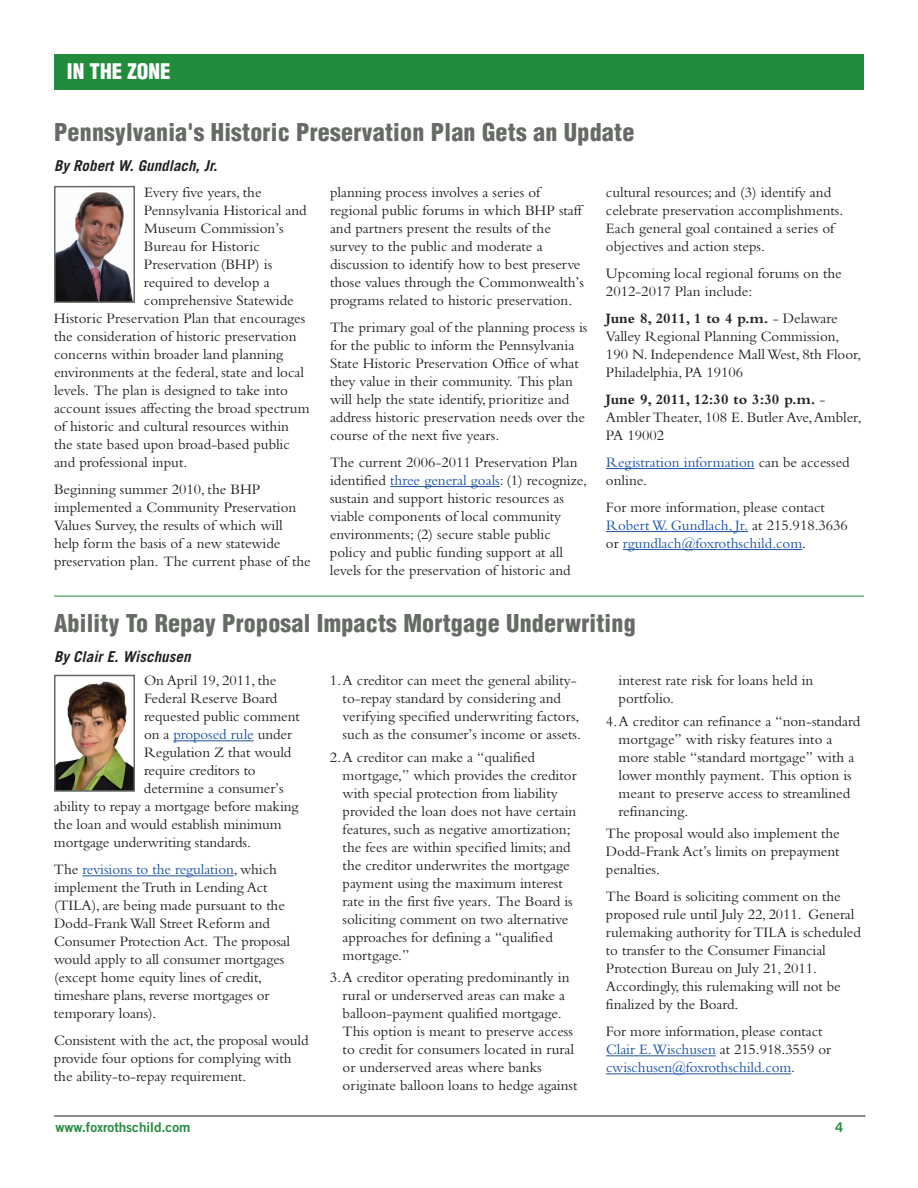
<style>
.page{position:relative;width:918px;height:1188px;background:#fff}
.page>*{position:absolute;margin:0;border:0;box-sizing:border-box;transform-origin:0 0}
.t1{font:900 condensed 24px "Helvetica";letter-spacing:.01em;color:#666b65}
.t2{font:900 condensed 21px "Helvetica";color:#fff}
.t3{font:15px/18px "Bembo";color:#231f20}
.t4{font:15px/18px "Bembo";color:#1c52a4}
.t5{font:italic 700 15px "Trade Gothic";letter-spacing:.005em;color:#231f20}
.t6{font:13.5px "Trade Gothic Bold Two";color:#238b3c}
.s1{color:#1c52a4}
.s2{font-weight:700}
.s3{color:#231f20}
</style>
<div class="page">
<hr style="left:390px;top:486px;width:110px;height:1px;background:#1c52a4">
<hr style="left:606px;top:468px;width:149px;height:1px;background:#1c52a4">
<hr style="left:606px;top:531px;width:142px;height:1px;background:#1c52a4">
<hr style="left:623px;top:549px;width:179px;height:1px;background:#1c52a4">
<hr style="left:54px;top:1115px;width:812px;height:2px;background:#666b65">
<img style="left:57px;top:192px;width:75px;height:108px">
<div style="left:54px;top:186px;width:81px;height:117px;border:2px solid #666b65"></div>
<div style="left:54px;top:54px;width:810px;height:36px;background:#238b3c"></div>
<hr style="left:54px;top:596px;width:810px;height:1px;background:#238b3c">
<hr style="left:173px;top:740px;width:81px;height:1px;background:#1c52a4">
<hr style="left:82px;top:875px;width:152px;height:1px;background:#1c52a4">
<hr style="left:606px;top:1055px;width:110px;height:1px;background:#1c52a4">
<hr style="left:606px;top:1073px;width:185px;height:1px;background:#1c52a4">
<img style="left:57px;top:681px;width:75px;height:108px">
<div style="left:54px;top:675px;width:81px;height:117px;border:2px solid #666b65"></div>
<h2 class="t2" style="left:67px;top:63px;width:105px">IN THE ZONE</h2>
<h1 class="t1" style="left:54px;top:123px;width:582px">Pennsylvania's Historic Preservation Plan Gets an Update</h1>
<p class="t5" style="left:54px;top:160px;width:165px">By Robert W. Gundlach, Jr.</p>
<p class="t3" style="left:144px;top:185px;width:119px">Every five years, the</p>
<p class="t3" style="left:144px;top:203px;width:164px">Pennsylvania Historical and</p>
<p class="t3" style="left:144px;top:221px;width:141px">Museum Commission’s</p>
<p class="t3" style="left:144px;top:239px;width:117px">Bureau for Historic</p>
<p class="t3" style="left:144px;top:257px;width:130px">Preservation (BHP) is</p>
<p class="t3" style="left:144px;top:275px;width:127px">required to develop a</p>
<p class="t3" style="left:144px;top:293px;width:151px">comprehensive Statewide</p>
<p class="t3" style="left:54px;top:311px;width:253px">Historic Preservation Plan that encourages</p>
<p class="t3" style="left:54px;top:329px;width:244px">the consideration of historic preservation</p>
<p class="t3" style="left:54px;top:347px;width:231px">concerns within broader land planning</p>
<p class="t3" style="left:54px;top:365px;width:252px">environments at the federal, state and local</p>
<p class="t3" style="left:54px;top:383px;width:236px">levels. The plan is designed to take into</p>
<p class="t3" style="left:54px;top:401px;width:257px">account issues affecting the broad spectrum</p>
<p class="t3" style="left:54px;top:419px;width:237px">of historic and cultural resources within</p>
<p class="t3" style="left:54px;top:437px;width:237px">the state based upon broad-based public</p>
<p class="t3" style="left:54px;top:455px;width:135px">and professional input.</p>
<p class="t3" style="left:54px;top:482px;width:258px">Beginning summer 2010, the BHP implemented a Community Preservation Values Survey, the results of which will help form the basis of a new statewide preservation plan. The current phase of the</p>
<p class="t3" style="left:330px;top:185px;width:256px">planning process involves a series of regional public forums in which BHP staff and partners present the results of the survey to the public and moderate a discussion to identify how to best preserve those values through the Commonwealth’s programs related to historic preservation.</p>
<p class="t3" style="left:330px;top:320px;width:259px">The primary goal of the planning process is for the public to inform the Pennsylvania State Historic Preservation Office of what they value in their community. This plan will help the state identify, prioritize and address historic preservation needs over the course of the next five years.</p>
<p class="t3" style="left:330px;top:455px;width:258px">The current 2006-2011 Preservation Plan identified <span class="s1">three general goals</span>: (1) recognize, sustain and support historic resources as viable components of local community environments; (2) secure stable public policy and public funding support at all levels for the preservation of historic and</p>
<p class="t3" style="left:606px;top:185px;width:239px">cultural resources; and (3) identify and celebrate preservation accomplishments.<br>Each general goal contained a series of objectives and action steps.</p>
<p class="t3" style="left:606px;top:266px;width:237px">Upcoming local regional forums on the<br>2012-2017 Plan include:</p>
<p class="t3" style="left:606px;top:311px;width:257px"><span class="s2">June 8, 2011, 1 to 4 p.m.</span> - Delaware Valley Regional Planning Commission, 190 N. Independence MallWest, 8th Floor, Philadelphia, PA 19106</p>
<p class="t3" style="left:606px;top:392px;width:257px"><span class="s2">June 9, 2011, 12:30 to 3:30 p.m.</span> -<br>AmblerTheater, 108 E. Butler Ave,Ambler,<br>PA 19002</p>
<p class="t4" style="left:606px;top:455px;width:245px">Registration information <span class="s3">can be accessed online.</span></p>
<p class="t3" style="left:606px;top:500px;width:243px">For more information, please contact<br><span class="s1">RobertW. Gundlach, Jr.</span> at 215.918.3636 or <span class="s1">rgundlach@foxrothschild.com</span>.</p>
<h1 class="t1" style="left:54px;top:614px;width:583px">Ability To Repay Proposal Impacts Mortgage Underwriting</h1>
<p class="t5" style="left:54px;top:651px;width:138px">By Clair E. Wischusen</p>
<p class="t3" style="left:144px;top:673px;width:134px">On April 19, 2011, the</p>
<p class="t3" style="left:144px;top:691px;width:135px">Federal Reserve Board</p>
<p class="t3" style="left:144px;top:709px;width:157px">requested public comment</p>
<p class="t4" style="left:144px;top:727px;width:150px"><span class="s3">on a</span> proposed rule <span class="s3">under</span></p>
<p class="t3" style="left:144px;top:745px;width:149px">Regulation Z that would</p>
<p class="t3" style="left:144px;top:763px;width:113px">require creditors to</p>
<p class="t3" style="left:144px;top:781px;width:141px">determine a consumer’s</p>
<p class="t3" style="left:54px;top:799px;width:246px">ability to repay a mortgage before making</p>
<p class="t3" style="left:54px;top:817px;width:229px">the loan and would establish minimum</p>
<p class="t3" style="left:54px;top:835px;width:198px">mortgage underwriting standards.</p>
<p class="t3" style="left:54px;top:862px;width:238px">The <span class="s1">revisions to the regulation</span>, which implement theTruth in Lending Act (TILA), are being made pursuant to the Dodd-FrankWall Street Reform and Consumer Protection Act. The proposal would apply to all consumer mortgages (except home equity lines of credit, timeshare plans, reverse mortgages or temporary loans).</p>
<p class="t3" style="left:54px;top:1033px;width:256px">Consistent with the act, the proposal would provide four options for complying with the ability-to-repay requirement.</p>
<p class="t3" style="left:343px;top:673px;width:240px;text-indent:-13px">1.A creditor can meet the general ability&shy;to-repay standard by considering and verifying specified underwriting factors, such as the consumer’s income or assets.</p>
<p class="t3" style="left:343px;top:750px;width:236px;text-indent:-13px">2.A creditor can make a “qualified mortgage,” which provides the creditor with special protection from liability provided the loan does not have certain features, such as negative amortization; the fees are within specified limits; and the creditor underwrites the mortgage payment using the maximum interest rate in the first five years. The Board is soliciting comment on two alternative approaches for defining a “qualified mortgage.”</p>
<p class="t3" style="left:343px;top:970px;width:236px;text-indent:-13px">3.A creditor operating predominantly in rural or underserved areas can make a balloon-payment qualified mortgage.<br>This option is meant to preserve access to credit for consumers located in rural or underserved areas where banks originate balloon loans to hedge against</p>
<p class="t3" style="left:619px;top:673px;width:196px">interest rate risk for loans held in portfolio.</p>
<p class="t3" style="left:619px;top:714px;width:243px;text-indent:-13px">4.A creditor can refinance a “non-standard mortgage” with risky features into a more stable “standard mortgage” with a lower monthly payment. This option is meant to preserve access to streamlined refinancing.</p>
<p class="t3" style="left:606px;top:826px;width:235px;text-align:justify">The proposal would also implement the Dodd-Frank Act’s limits on prepayment penalties.</p>
<p class="t3" style="left:606px;top:889px;width:256px">The Board is soliciting comment on the proposed rule until July 22, 2011. General rulemaking authority forTILA is scheduled to transfer to the Consumer Financial Protection Bureau on July 21, 2011.<br>Accordingly, this rulemaking will not be finalized by the Board.</p>
<p class="t3" style="left:606px;top:1024px;width:227px">For more information, please contact<br><span class="s1">Clair E.Wischusen</span> at 215.918.3559 or <span class="s1">cwischusen@foxrothschild.com</span>.</p>
<p class="t6" style="left:56px;top:1122px;width:136px">www.foxrothschild.com</p>
<p class="t6" style="left:835px;top:1123px;width:10px">4</p>
</div>
